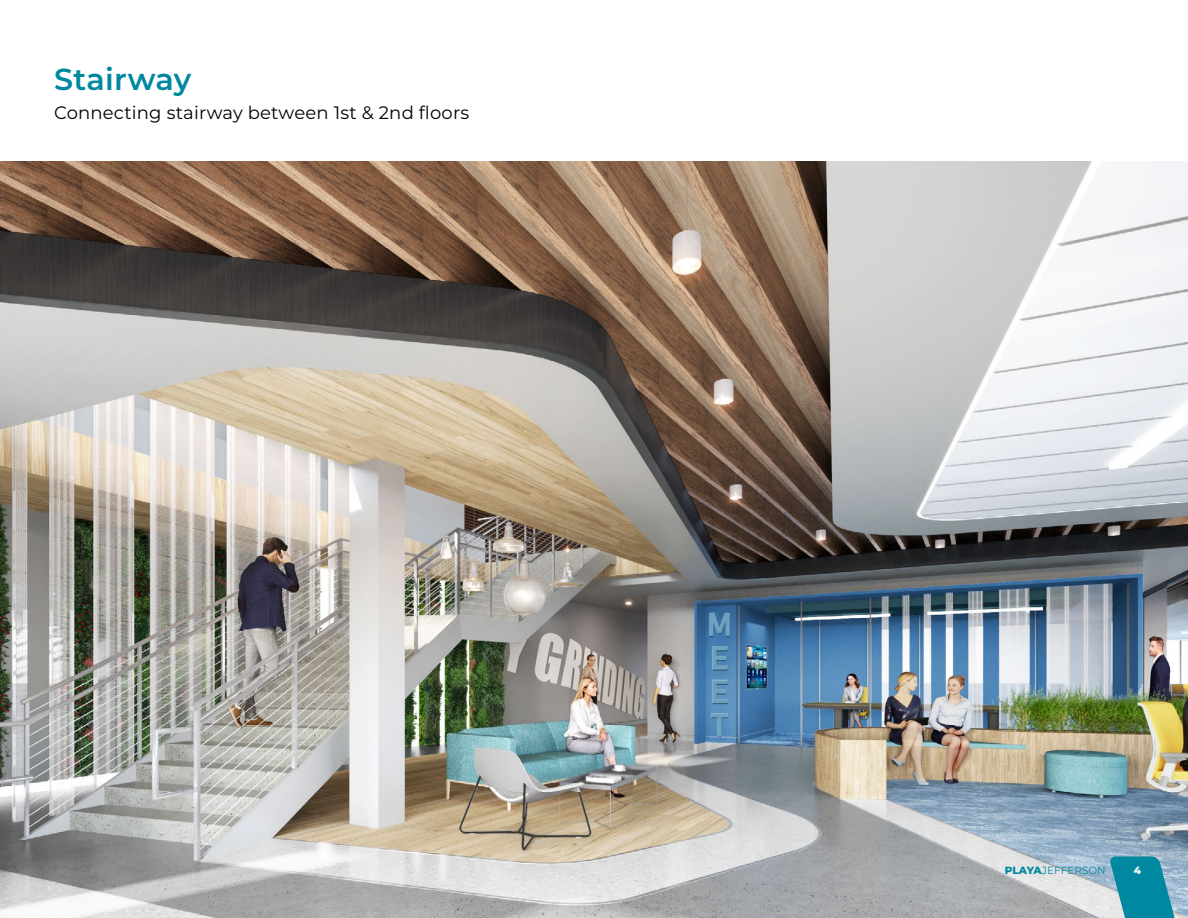
<style>
.page{position:relative;width:1188px;height:918px;background:#fff}
.page>*{position:absolute;margin:0;border:0;box-sizing:border-box;transform-origin:0 0}
.Level_1_Heading{font:600 30.3px "Montserrat";letter-spacing:.01em;color:#0088a0}
.Level_1_Heading-2{font:18px "Montserrat";letter-spacing:.01em;color:#000}
.t1{font:10.5px "Montserrat";color:#0088a0}
.t2{font:800 10.5px "Montserrat";color:#fff}
.s1{font-weight:800}
</style>
<div class="page">
<img style="left:0;top:162px;width:1188px;height:756px">
<svg style="left:1110px;top:857px;width:78px;height:61px;background:#409db3"></svg>
<p class="Level_1_Heading" style="left:54px;top:58px;width:139px">Stairway</p>
<p class="Level_1_Heading-2" style="left:54px;top:100px;width:417px">Connecting stairway between 1st &amp; 2nd floors</p>
<p class="t1" style="left:1005px;top:863px;width:102px"><span class="s1">PLAYA</span>JEFFERSON</p>
<p class="t2" style="left:1134px;top:863px;width:9px">4</p>
</div>
